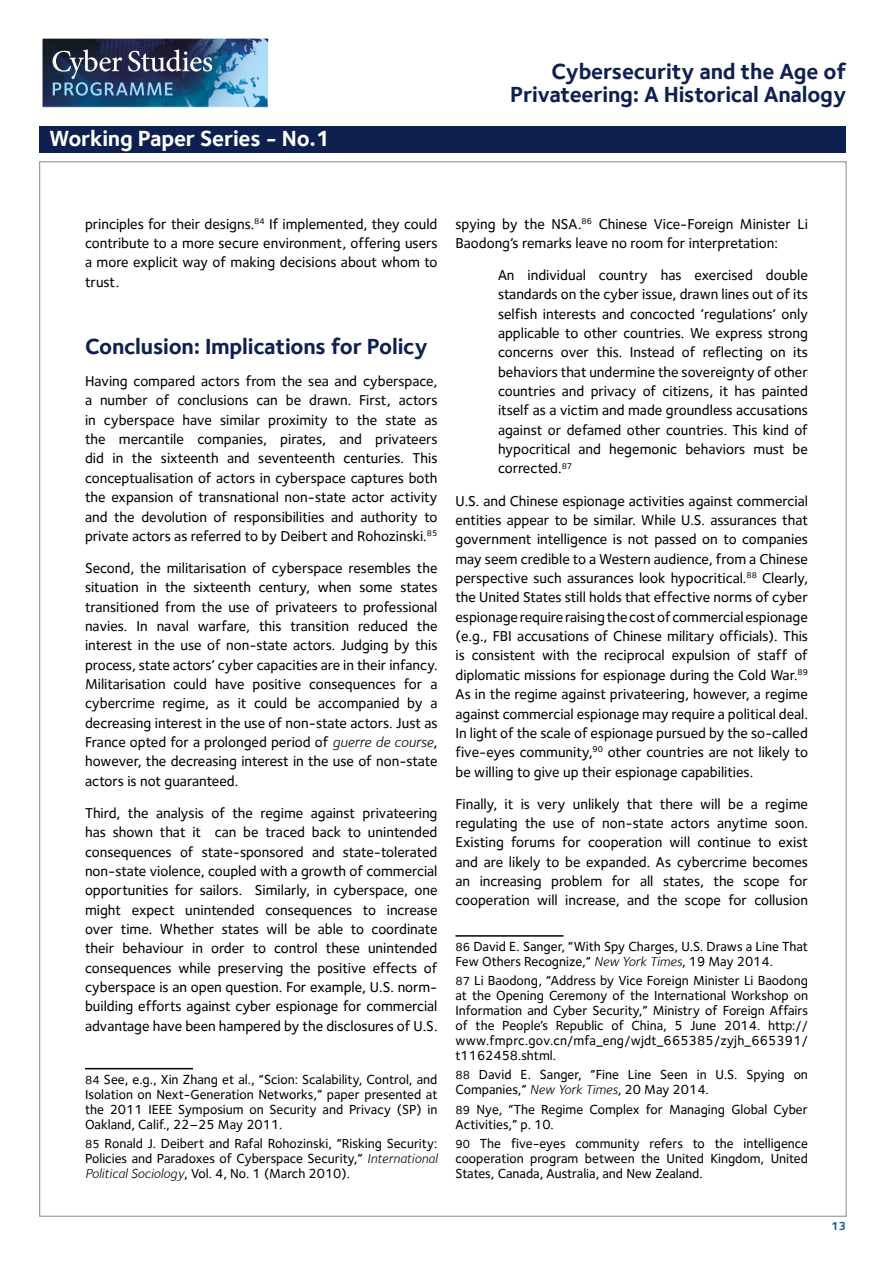
<style>
.page{position:relative;width:893px;height:1263px;background:#fff}
.page>*{position:absolute;margin:0;border:0;box-sizing:border-box;transform-origin:0 0}
.t1{font:700 22.5px/22.5px "Foundry Sterling";letter-spacing:-.01em;color:#0e2050;text-align:right}
.t2{font:700 22.5px "Foundry Sterling";letter-spacing:-.01em;color:#fff}
.t3{font:500 14.7px/19.4px "Foundry Sterling";color:#000;text-align:justify}
.t4{font:500 13.5px/15px "Foundry Sterling";color:#000;text-align:justify}
.t5{font:700 12px "Foundry Sterling";color:#186593}
.s1{font-weight:400;font-style:italic}
.s2{font-size:12px}
</style>
<div class="page">
<div style="left:39px;top:126px;width:807px;height:27px;background:#0e2050"></div>
<img style="left:44px;top:40px;width:223px;height:65px">
<svg style="left:53px;top:49px;width:159px;height:47px;background:#435776"></svg>
<hr style="left:85px;top:1068px;width:108px;height:1px;background:#000">
<hr style="left:455px;top:935px;width:108px;height:2px;background:#000">
<h1 class="t2" style="left:49px;top:125px;width:283px">Working Paper Series - No.1</h1>
<h1 class="t1" style="left:510px;top:60px;width:338px">Cybersecurity and the Age of<br>Privateering: A Historical Analogy</h1>
<p class="t3" style="left:85px;top:214px;width:354px">principles for their designs.<sup>84</sup> If implemented, they could contribute to a more secure environment, offering users a more explicit way of making decisions about whom to trust.</p>
<h1 class="t1" style="left:85px;top:335px;width:344px">Conclusion: Implications for Policy</h1>
<p class="t3" style="left:85px;top:371px;width:354px">Having compared actors from the sea and cyberspace, a number of conclusions can be drawn. First, actors in cyberspace have similar proximity to the state as the mercantile companies, pirates, and privateers did in the sixteenth and seventeenth centuries. This conceptualisation of actors in cyberspace captures both the expansion of transnational non-state actor activity and the devolution of responsibilities and authority to private actors as referred to by Deibert and Rohozinski.<sup>85</sup></p>
<p class="t3" style="left:85px;top:558px;width:354px">Second, the militarisation of cyberspace resembles the situation in the sixteenth century, when some states transitioned from the use of privateers to professional navies. In naval warfare, this transition reduced the interest in the use of non-state actors. Judging by this process, state actors’ cyber capacities are in their infancy.<br>Militarisation could have positive consequences for a cybercrime regime, as it could be accompanied by a decreasing interest in the use of non-state actors. Just as France opted for a prolonged period of <span class="s1">guerre de course</span>, however, the decreasing interest in the use of non-state actors is not guaranteed.</p>
<p class="t3" style="left:85px;top:803px;width:354px">Third, the analysis of the regime against privateering has shown that it can be traced back to unintended consequences of state-sponsored and state-tolerated non-state violence, coupled with a growth of commercial opportunities for sailors. Similarly, in cyberspace, one might expect unintended consequences to increase over time. Whether states will be able to coordinate their behaviour in order to control these unintended consequences while preserving the positive effects of cyberspace is an open question. For example, U.S. norm&shy;building efforts against cyber espionage for commercial advantage have been hampered by the disclosures of U.S.</p>
<p class="t4" style="left:85px;top:1071px;width:354px"><span class="s2">84</span> See, e.g., Xin Zhang et al., “Scion: Scalability, Control, and Isolation on Next-Generation Networks,” paper presented at the 2011 IEEE Symposium on Security and Privacy (SP) in Oakland, Calif., 22–25 May 2011.</p>
<p class="t4" style="left:85px;top:1136px;width:354px"><span class="s2">85</span> Ronald J. Deibert and Rafal Rohozinski, “Risking Security:<br>Policies and Paradoxes of Cyberspace Security,” <span class="s1">International Political Sociology</span>, Vol. 4, No. 1 (March 2010).</p>
<p class="t3" style="left:455px;top:214px;width:354px">spying by the NSA.<sup>86</sup> Chinese Vice-Foreign Minister Li<br>Baodong’s remarks leave no room for interpretation:</p>
<p class="t3" style="left:498px;top:265px;width:311px">An individual country has exercised double standards on the cyber issue, drawn lines out of its selfish interests and concocted ‘regulations’ only applicable to other countries. We express strong concerns over this. Instead of reflecting on its behaviors that undermine the sovereignty of other countries and privacy of citizens, it has painted itself as a victim and made groundless accusations against or defamed other countries. This kind of hypocritical and hegemonic behaviors must be corrected.<sup>87</sup></p>
<p class="t3" style="left:455px;top:491px;width:354px">U.S. and Chinese espionage activities against commercial entities appear to be similar. While U.S. assurances that government intelligence is not passed on to companies may seem credible to a Western audience, from a Chinese perspective such assurances look hypocritical.<sup>88</sup> Clearly, the United States still holds that effective norms of cyber espionage require raising the cost of commercial espionage (e.g., FBI accusations of Chinese military officials). This is consistent with the reciprocal expulsion of staff of diplomatic missions for espionage during the Cold War.<sup>89<br></sup>As in the regime against privateering, however, a regime against commercial espionage may require a political deal.<br>In light of the scale of espionage pursued by the so-called five-eyes community,<sup>90</sup> other countries are not likely to be willing to give up their espionage capabilities.</p>
<p class="t3" style="left:455px;top:794px;width:354px">Finally, it is very unlikely that there will be a regime regulating the use of non-state actors anytime soon.<br>Existing forums for cooperation will continue to exist and are likely to be expanded. As cybercrime becomes an increasing problem for all states, the scope for cooperation will increase, and the scope for collusion</p>
<p class="t4" style="left:455px;top:939px;width:354px"><span class="s2">86</span> David E. Sanger, “With Spy Charges, U.S. Draws a Line That<br>Few Others Recognize,” <span class="s1">New York Times</span>, 19 May 2014.</p>
<p class="t4" style="left:455px;top:973px;width:354px"><span class="s2">87</span> Li Baodong, “Address by Vice Foreign Minister Li Baodong at the Opening Ceremony of the International Workshop on Information and Cyber Security,” Ministry of Foreign Affairs of the People’s Republic of China, 5 June 2014. http:// www.fmprc.gov.cn/mfa_eng/wjdt_665385/zyjh_665391/ t1162458.shtml.</p>
<p class="t4" style="left:455px;top:1067px;width:354px"><span class="s2">88</span> David E. Sanger, “Fine Line Seen in U.S. Spying on<br>Companies,” <span class="s1">New York Times</span>, 20 May 2014.</p>
<p class="t4" style="left:455px;top:1101px;width:354px"><span class="s2">89</span> Nye, “The Regime Complex for Managing Global Cyber<br>Activities,” p. 10.</p>
<p class="t4" style="left:455px;top:1136px;width:354px"><span class="s2">90</span> The five-eyes community refers to the intelligence cooperation program between the United Kingdom, United States, Canada, Australia, and New Zealand.</p>
<p class="t5" style="left:831px;top:1219px;width:17px">13</p>
</div>
